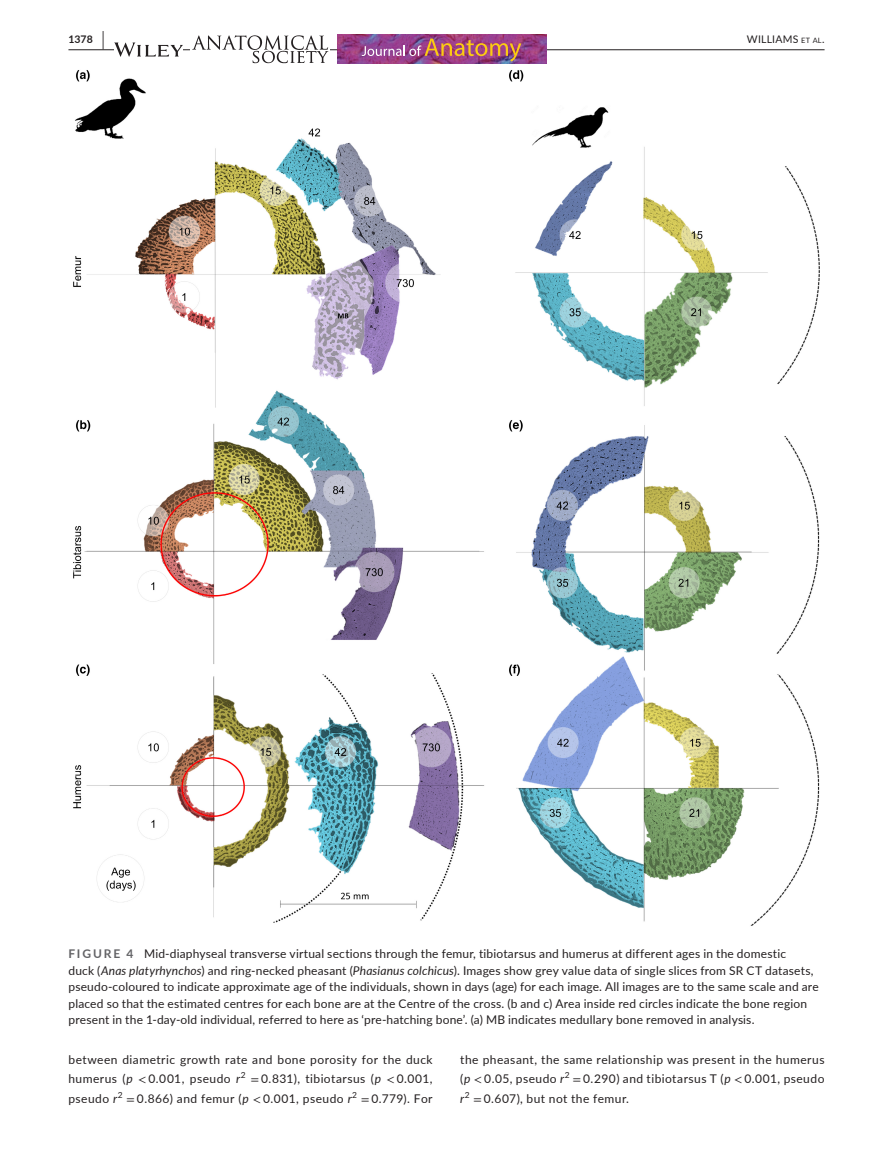
<style>
.page{position:relative;width:893px;height:1174px;background:#fff}
.page>*{position:absolute;margin:0;border:0;box-sizing:border-box;transform-origin:0 0}
.t1{font:12px/19.5px "Lato";letter-spacing:.015em;color:#231f20;text-align:justify}
.t2{font:10.5px "Lato";letter-spacing:.02em;color:#231f20}
.t3{font:700 10.5px "Lato";color:#231f20}
.s1{font-size:19.5px}
.s2{font-size:7.35px}
.s3{font-weight:700;color:#636366}
.s4{font-style:italic}
.s5{font-family:"STIX"}
</style>
<div class="page">
<hr style="left:68px;top:49px;width:756px;height:1px;background:#231f20">
<svg style="left:114px;top:42px;width:69px;height:15px"></svg>
<img style="left:191px;top:35px;width:139px;height:29px">
<img style="left:337px;top:34px;width:209px;height:30px">
<img style="left:362px;top:39px;width:159px;height:22px">
<img style="left:73px;top:70px;width:747px;height:856px">
<p class="t3" style="left:68px;top:31px;width:37px">1378 <span class="s1">|</span></p>
<p class="t2" style="left:747px;top:31px;width:79px">WILLIAMS <span class="s2">et al</span>.</p>
<p class="t1" style="left:68px;top:945px;width:752px;line-height:16.5px;text-align:left"><span class="s3">FIGURE 4</span> Mid-diaphyseal transverse virtual sections through the femur, tibiotarsus and humerus at different ages in the domestic<br>duck (<span class="s4">Anas platyrhynchos</span>) and ring-necked pheasant (<span class="s4">Phasianus colchicus</span>). Images show grey value data of single slices from SR CT datasets, pseudo-coloured to indicate approximate age of the individuals, shown in days (age) for each image. All images are to the same scale and are placed so that the estimated centres for each bone are at the Centre of the cross. (b and c) Area inside red circles indicate the bone region present in the 1-day-old individual, referred to here as ‘pre-hatching bone’. (a) MB indicates medullary bone removed in analysis.</p>
<p class="t1" style="left:68px;top:1049px;width:366px">between diametric growth rate and bone porosity for the duck humerus (<span class="s4">p</span> <span class="s5">&lt;</span> 0.001, pseudo <span class="s4">r</span><sup>2</sup> <span class="s5">=</span> 0.831), tibiotarsus (<span class="s4">p</span> <span class="s5">&lt;</span> 0.001, pseudo <span class="s4">r</span><sup>2</sup> <span class="s5">=</span> 0.866) and femur (<span class="s4">p</span> <span class="s5">&lt;</span> 0.001, pseudo <span class="s4">r</span><sup>2</sup> <span class="s5">=</span> 0.779). For</p>
<p class="t1" style="left:460px;top:1049px;width:366px">the pheasant, the same relationship was present in the humerus (<span class="s4">p</span> <span class="s5">&lt;</span> 0.05, pseudo <span class="s4">r</span><sup>2</sup> <span class="s5">=</span> 0.290) and tibiotarsus T (<span class="s4">p</span> <span class="s5">&lt;</span> 0.001, pseudo <span class="s4">r</span><sup>2</sup> <span class="s5">=</span> 0.607), but not the femur.</p>
</div>
